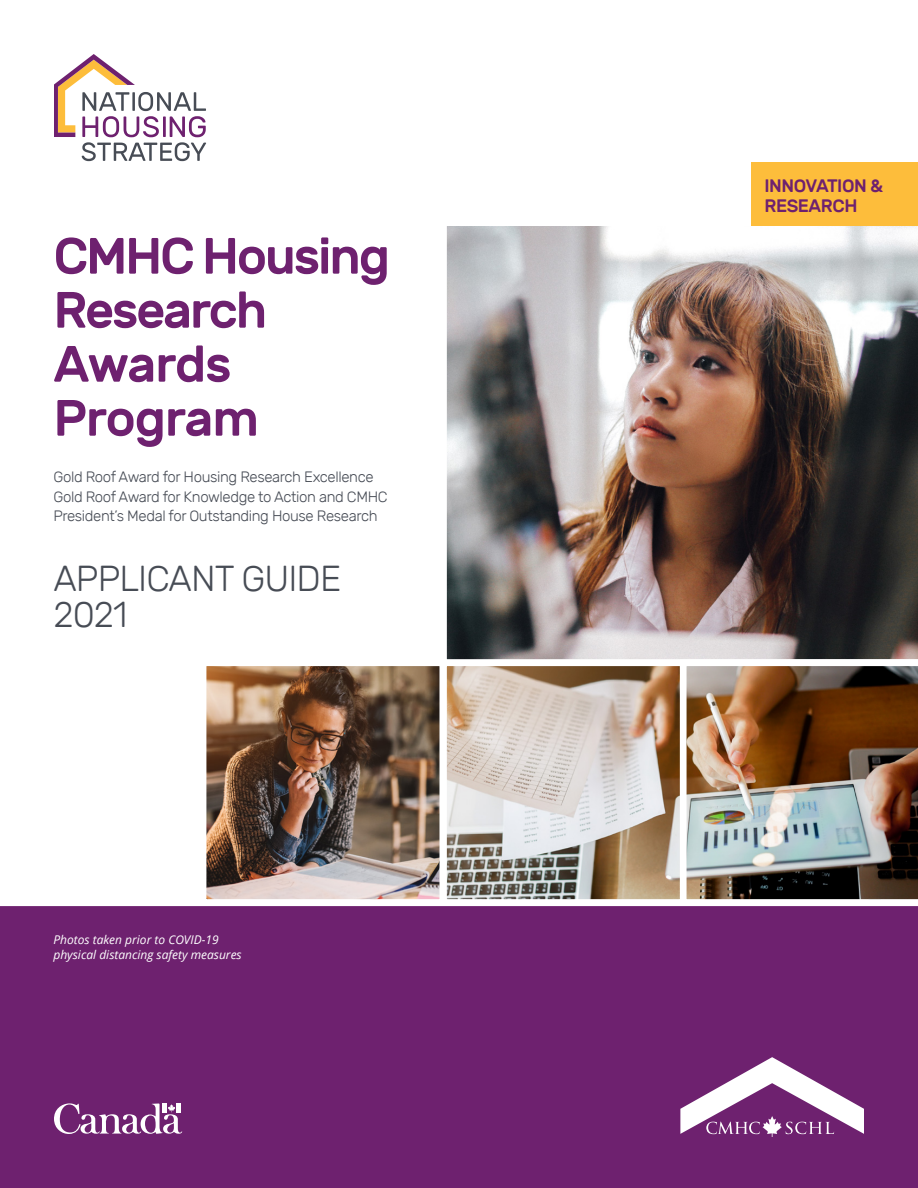
<style>
.page{position:relative;width:918px;height:1188px;background:#fff}
.page>*{position:absolute;margin:0;border:0;box-sizing:border-box;transform-origin:0 0}
.H1_Cover_Title{font:500 51px/54px "Rubik";letter-spacing:-.045em;color:#6e216f}
.t1{font:300 36px/36px "Rubik";letter-spacing:-.025em;color:#474c55}
.H1_Cover_Title-2{font:500 18px/19.5px "Rubik";letter-spacing:-.025em;color:#6e216f}
.P_Cover_Body2{font:300 15px/19.5px "Rubik";letter-spacing:-.025em;color:#474c55}
.P_Cover_footnote{font:italic 12px/15px "Open Sans";color:#fff}
</style>
<div class="page">
<div style="left:0;top:906px;width:918px;height:282px;background:#6e216f"></div>
<img style="left:208px;top:667px;width:230px;height:231px">
<div style="left:200px;top:659px;width:246px;height:247px;border:7px solid #fff"></div>
<img style="left:448px;top:667px;width:231px;height:231px">
<div style="left:440px;top:659px;width:247px;height:247px;border:7px solid #fff"></div>
<img style="left:440px;top:226px;width:478px;height:440px">
<img style="left:680px;top:659px;width:238px;height:247px">
<svg style="left:680px;top:1057px;width:184px;height:80px"></svg>
<div style="left:53px;top:935px;width:199px;height:33px;background:#6e216f"></div>
<svg style="left:54px;top:54px;width:152px;height:107px"></svg>
<div style="left:751px;top:162px;width:167px;height:64px;background:#fdbd3b"></div>
<svg style="left:54px;top:1103px;width:128px;height:31px"></svg>
<div style="left:162px;top:1103px;width:5px;height:10px;background:#fff"></div>
<div style="left:176px;top:1103px;width:5px;height:10px;background:#fff"></div>
<h1 class="H1_Cover_Title" style="left:53px;top:230px;width:338px">CMHC Housing<br>Research<br>Awards<br>Program</h1>
<p class="P_Cover_Body2" style="left:53px;top:467px;width:336px">Gold Roof Award for Housing Research Excellence<br>Gold Roof Award for Knowledge to Action and CMHC<br>President’s Medal for Outstanding House Research</p>
<p class="t1" style="left:53px;top:561px;width:289px">APPLICANT GUIDE<br>2021</p>
<p class="P_Cover_footnote" style="left:53px;top:932px;width:190px">Photos taken prior to COVID-19 physical distancing safety measures</p>
<h1 class="H1_Cover_Title-2" style="left:765px;top:177px;width:120px">INNOVATION &amp;<br>RESEARCH</h1>
</div>
